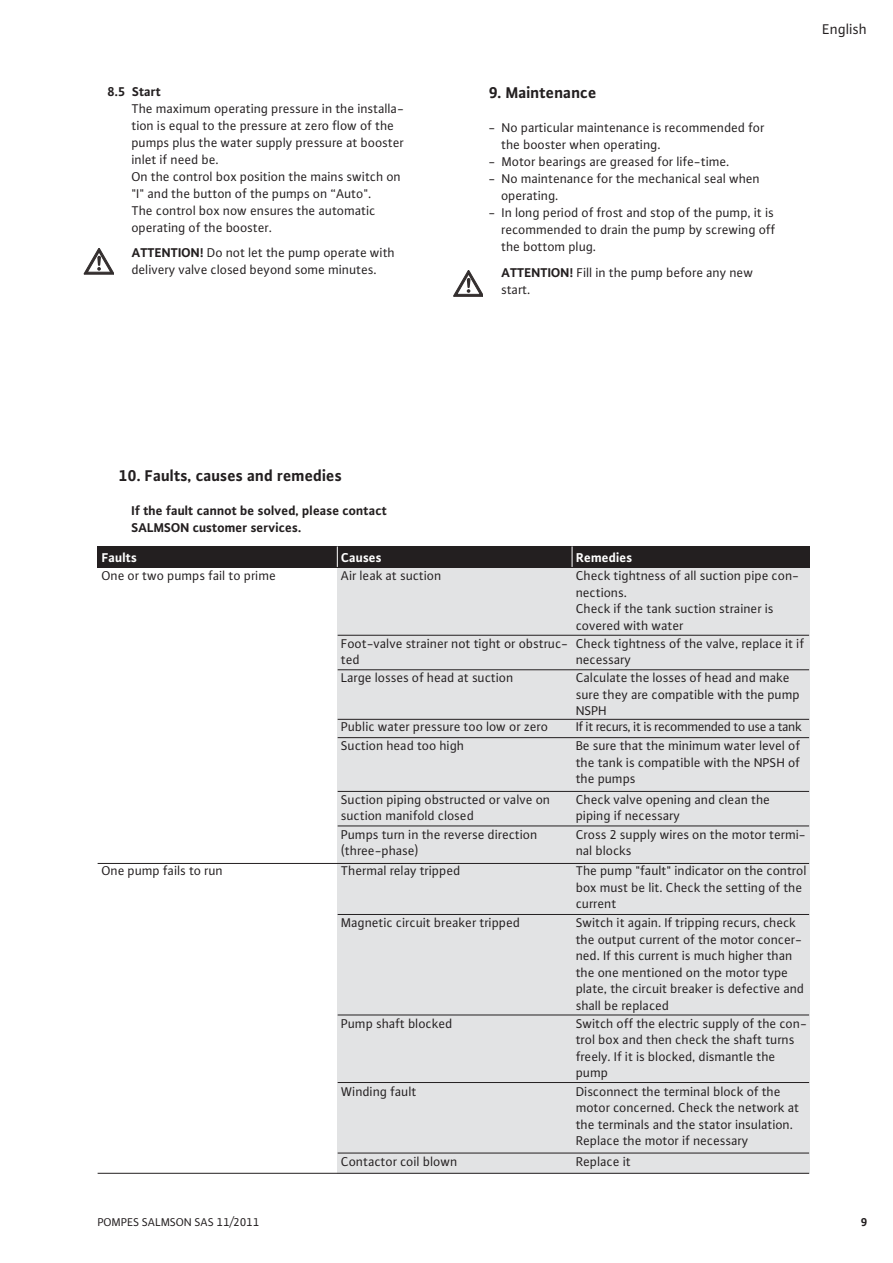
<style>
.page{position:relative;width:893px;height:1263px;background:#fff}
.page>*{position:absolute;margin:0;border:0;box-sizing:border-box;transform-origin:0 0}
.t1{font:700 16.5px "Salmson Plus";color:#231f20}
.t2{font:15px "Salmson Plus";color:#231f20}
.t3{font:13.5px/16.5px "Salmson Plus";color:#231f20}
.t4{font:700 13.5px/17px "Salmson Plus";color:#231f20}
.t5{font:13.5px "Salmson Plus";letter-spacing:-.025em;color:#231f20}
.t6{font:700 13.5px "Salmson Plus";color:#fff}
.t7{font:12px "Salmson Plus";color:#231f20}
.t8{font:700 12px "Salmson Plus";color:#231f20}
.s1{font-weight:700}
</style>
<div class="page">
<svg style="left:84px;top:248px;width:29px;height:26px"></svg>
<svg style="left:453px;top:270px;width:30px;height:27px"></svg>
<div style="left:98px;top:546px;width:239px;height:22px;background:#231f20"></div>
<div style="left:337px;top:546px;width:235px;height:22px;background:#231f20"></div>
<div style="left:572px;top:546px;width:237px;height:22px;background:#231f20"></div>
<div style="left:337px;top:568px;width:235px;height:68px;background:#e2e3e4"></div>
<div style="left:572px;top:568px;width:237px;height:68px;background:#e2e3e4"></div>
<div style="left:337px;top:636px;width:235px;height:34px;background:#e2e3e4"></div>
<div style="left:572px;top:636px;width:237px;height:34px;background:#e2e3e4"></div>
<div style="left:337px;top:670px;width:235px;height:49px;background:#e2e3e4"></div>
<div style="left:572px;top:670px;width:237px;height:49px;background:#e2e3e4"></div>
<div style="left:337px;top:719px;width:235px;height:19px;background:#e2e3e4"></div>
<div style="left:572px;top:719px;width:237px;height:19px;background:#e2e3e4"></div>
<div style="left:337px;top:738px;width:235px;height:54px;background:#e2e3e4"></div>
<div style="left:572px;top:738px;width:237px;height:54px;background:#e2e3e4"></div>
<div style="left:337px;top:792px;width:235px;height:35px;background:#e2e3e4"></div>
<div style="left:572px;top:792px;width:237px;height:35px;background:#e2e3e4"></div>
<div style="left:337px;top:827px;width:235px;height:36px;background:#e2e3e4"></div>
<div style="left:572px;top:827px;width:237px;height:36px;background:#e2e3e4"></div>
<div style="left:337px;top:863px;width:235px;height:52px;background:#e2e3e4"></div>
<div style="left:572px;top:863px;width:237px;height:52px;background:#e2e3e4"></div>
<div style="left:337px;top:915px;width:235px;height:101px;background:#e2e3e4"></div>
<div style="left:572px;top:915px;width:237px;height:101px;background:#e2e3e4"></div>
<div style="left:337px;top:1016px;width:235px;height:68px;background:#e2e3e4"></div>
<div style="left:572px;top:1016px;width:237px;height:68px;background:#e2e3e4"></div>
<div style="left:337px;top:1084px;width:235px;height:70px;background:#e2e3e4"></div>
<div style="left:572px;top:1084px;width:237px;height:70px;background:#e2e3e4"></div>
<div style="left:337px;top:1154px;width:235px;height:19px;background:#e2e3e4"></div>
<div style="left:572px;top:1154px;width:237px;height:19px;background:#e2e3e4"></div>
<hr style="left:98px;top:863px;width:711px;height:1px;background:#231f20">
<hr style="left:98px;top:1173px;width:711px;height:1px;background:#231f20">
<hr style="left:338px;top:635px;width:471px;height:1px;background:#231f20">
<hr style="left:338px;top:669px;width:471px;height:1px;background:#231f20">
<hr style="left:338px;top:719px;width:471px;height:1px;background:#231f20">
<hr style="left:338px;top:737px;width:471px;height:1px;background:#231f20">
<hr style="left:338px;top:791px;width:471px;height:1px;background:#231f20">
<hr style="left:338px;top:826px;width:471px;height:1px;background:#231f20">
<hr style="left:338px;top:914px;width:471px;height:1px;background:#231f20">
<hr style="left:338px;top:1015px;width:471px;height:1px;background:#231f20">
<hr style="left:338px;top:1082px;width:471px;height:1px;background:#231f20">
<hr style="left:338px;top:1153px;width:471px;height:1px;background:#231f20">
<svg style="left:337px;top:546px;width:1px;height:21px"></svg>
<svg style="left:572px;top:546px;width:1px;height:21px"></svg>
<p class="t4" style="left:108px;top:84px;width:55px">8.5 Start</p>
<p class="t3" style="left:132px;top:101px;width:274px;line-height:17px">The maximum operating pressure in the installa&shy;tion is equal to the pressure at zero flow of the pumps plus the water supply pressure at booster inlet if need be.<br>On the control box position the mains switch on "I" and the button of the pumps on “Auto".<br>The control box now ensures the automatic operating of the booster.</p>
<p class="t3" style="left:132px;top:245px;width:265px;line-height:17px"><span class="s1">ATTENTION!</span> Do not let the pump operate with delivery valve closed beyond some minutes.</p>
<p class="t1" style="left:489px;top:86px;width:109px">9. Maintenance</p>
<p class="t3" style="left:501px;top:120px;width:265px;line-height:17px;text-indent:-13px">- No particular maintenance is recommended for the booster when operating.</p>
<p class="t3" style="left:489px;top:155px;width:242px">- Motor bearings are greased for life-time.</p>
<p class="t3" style="left:501px;top:171px;width:260px;line-height:17px;text-indent:-13px">- No maintenance for the mechanical seal when operating.</p>
<p class="t3" style="left:501px;top:205px;width:276px;line-height:17px;text-align:justify;text-indent:-13px">- In long period of frost and stop of the pump, it is recommended to drain the pump by screwing off the bottom plug.</p>
<p class="t3" style="left:501px;top:265px;width:253px;line-height:17px"><span class="s1">ATTENTION!</span> Fill in the pump before any new start.</p>
<p class="t2" style="left:823px;top:23px;width:46px">English</p>
<p class="t1" style="left:119px;top:470px;width:225px">10. Faults, causes and remedies</p>
<p class="t4" style="left:132px;top:503px;width:257px">If the fault cannot be solved, please contact<br>SALMSON customer services.</p>
<p class="t6" style="left:102px;top:552px;width:36px">Faults</p>
<p class="t6" style="left:341px;top:552px;width:42px">Causes</p>
<p class="t6" style="left:576px;top:552px;width:58px">Remedies</p>
<p class="t3" style="left:102px;top:569px;width:176px">One or two pumps fail to prime</p>
<p class="t3" style="left:341px;top:569px;width:102px">Air leak at suction</p>
<p class="t3" style="left:576px;top:569px;width:225px">Check tightness of all suction pipe con&shy;nections.<br>Check if the tank suction strainer is covered with water</p>
<p class="t3" style="left:341px;top:636px;width:229px">Foot-valve strainer not tight or obstruc&shy;ted</p>
<p class="t3" style="left:576px;top:636px;width:230px">Check tightness of the valve, replace it if necessary</p>
<p class="t3" style="left:341px;top:671px;width:174px">Large losses of head at suction</p>
<p class="t3" style="left:576px;top:671px;width:225px">Calculate the losses of head and make sure they are compatible with the pump<br>NSPH</p>
<p class="t3" style="left:341px;top:719px;width:209px">Public water pressure too low or zero</p>
<p class="t5" style="left:576px;top:722px;width:228px">If it recurs, it is recommended to use a tank</p>
<p class="t3" style="left:341px;top:739px;width:125px">Suction head too high</p>
<p class="t3" style="left:576px;top:739px;width:226px;text-align:justify">Be sure that the minimum water level of the tank is compatible with the NPSH of the pumps</p>
<p class="t3" style="left:341px;top:792px;width:211px">Suction piping obstructed or valve on suction manifold closed</p>
<p class="t3" style="left:576px;top:792px;width:196px">Check valve opening and clean the piping if necessary</p>
<p class="t3" style="left:341px;top:827px;width:198px">Pumps turn in the reverse direction (three-phase)</p>
<p class="t3" style="left:576px;top:827px;width:231px">Cross 2 supply wires on the motor termi&shy;nal blocks</p>
<p class="t3" style="left:102px;top:864px;width:123px">One pump fails to run</p>
<p class="t3" style="left:341px;top:864px;width:121px">Thermal relay tripped</p>
<p class="t3" style="left:576px;top:864px;width:232px">The pump "fault" indicator on the control box must be lit. Check the setting of the current</p>
<p class="t3" style="left:341px;top:916px;width:180px">Magnetic circuit breaker tripped</p>
<p class="t3" style="left:576px;top:916px;width:230px">Switch it again. If tripping recurs, check the output current of the motor concer&shy;ned. If this current is much higher than the one mentioned on the motor type plate, the circuit breaker is defective and shall be replaced</p>
<p class="t3" style="left:341px;top:1016px;width:113px">Pump shaft blocked</p>
<p class="t3" style="left:576px;top:1016px;width:233px">Switch off the electric supply of the con&shy;trol box and then check the shaft turns freely. If it is blocked, dismantle the pump</p>
<p class="t3" style="left:341px;top:1084px;width:77px">Winding fault</p>
<p class="t3" style="left:576px;top:1084px;width:225px">Disconnect the terminal block of the motor concerned. Check the network at the terminals and the stator insulation.<br>Replace the motor if necessary</p>
<p class="t3" style="left:341px;top:1154px;width:118px">Contactor coil blown</p>
<p class="t3" style="left:576px;top:1154px;width:56px">Replace it</p>
<p class="t7" style="left:98px;top:1217px;width:163px">POMPES SALMSON SAS 11/2011</p>
<p class="t8" style="left:861px;top:1217px;width:8px">9</p>
</div>
